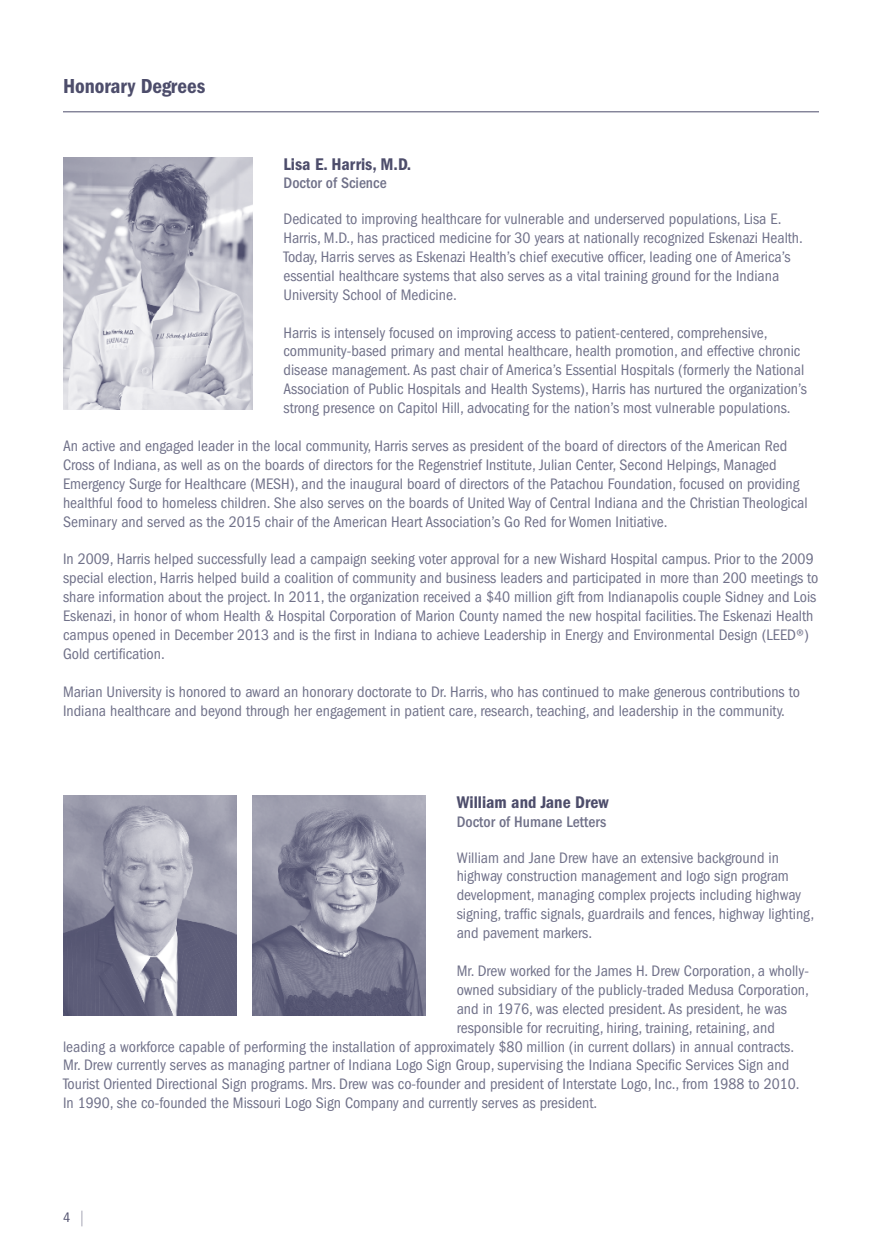
<style>
.page{position:relative;width:882px;height:1260px;background:#fff}
.page>*{position:absolute;margin:0;border:0;box-sizing:border-box;transform-origin:0 0}
.t1{font:21px "ITC Franklin Gothic Std Dm Cd";color:#4d4d6b}
.t2{font:17.5px "ITC Franklin Gothic Std Dm Cd";color:#4d4d6b}
.t3{font:condensed 15.75px/18.9px "ITC Franklin Gothic Std";color:#707189}
.t4{font:500 condensed 15.75px "ITC Franklin Gothic Std";color:#707189}
.t5{font:condensed 14px "ITC Franklin Gothic Std";color:#4d4d6b}
</style>
<div class="page">
<svg style="left:81px;top:1211px;width:1px;height:15px"></svg>
<hr style="left:63px;top:111px;width:756px;height:1px;background:#4d4d6b">
<img style="left:63px;top:158px;width:189px;height:252px">
<img style="left:63px;top:795px;width:173px;height:221px">
<img style="left:252px;top:795px;width:173px;height:221px">
<h1 class="t1" style="left:63px;top:74px;width:144px">Honorary Degrees</h1>
<p class="t2" style="left:284px;top:154px;width:129px">Lisa E. Harris, M.D.</p>
<p class="t4" style="left:284px;top:174px;width:105px">Doctor of Science</p>
<p class="t3" style="left:284px;top:210px;width:521px">Dedicated to improving healthcare for vulnerable and underserved populations, Lisa E.<br>Harris, M.D., has practiced medicine for 30 years at nationally recognized Eskenazi Health.<br>Today, Harris serves as Eskenazi Health’s chief executive officer, leading one of America’s essential healthcare systems that also serves as a vital training ground for the Indiana University School of Medicine.</p>
<p class="t3" style="left:284px;top:323px;width:525px">Harris is intensely focused on improving access to patient-centered, comprehensive, community-based primary and mental healthcare, health promotion, and effective chronic disease management. As past chair of America’s Essential Hospitals (formerly the National Association of Public Hospitals and Health Systems), Harris has nurtured the organization’s strong presence on Capitol Hill, advocating for the nation’s most vulnerable populations.</p>
<p class="t3" style="left:63px;top:436px;width:746px">An active and engaged leader in the local community, Harris serves as president of the board of directors of the American Red Cross of Indiana, as well as on the boards of directors for the Regenstrief Institute, Julian Center, Second Helpings, Managed Emergency Surge for Healthcare (MESH), and the inaugural board of directors of the Patachou Foundation, focused on providing healthful food to homeless children. She also serves on the boards of United Way of Central Indiana and the Christian Theological Seminary and served as the 2015 chair of the American Heart Association’s Go Red for Women Initiative.</p>
<p class="t3" style="left:63px;top:550px;width:757px">In 2009, Harris helped successfully lead a campaign seeking voter approval for a new Wishard Hospital campus. Prior to the 2009 special election, Harris helped build a coalition of community and business leaders and participated in more than 200 meetings to share information about the project. In 2011, the organization received a $40 million gift from Indianapolis couple Sidney and Lois Eskenazi, in honor of whom Health &amp; Hospital Corporation of Marion County named the new hospital facilities. The Eskenazi Health campus opened in December 2013 and is the first in Indiana to achieve Leadership in Energy and Environmental Design (LEED®)<br>Gold certification.</p>
<p class="t3" style="left:63px;top:682px;width:738px">Marian University is honored to award an honorary doctorate to Dr. Harris, who has continued to make generous contributions to<br>Indiana healthcare and beyond through her engagement in patient care, research, teaching, and leadership in the community.</p>
<p class="t2" style="left:457px;top:792px;width:153px">William and Jane Drew</p>
<p class="t4" style="left:457px;top:813px;width:151px">Doctor of Humane Letters</p>
<p class="t3" style="left:457px;top:848px;width:359px">William and Jane Drew have an extensive background in highway construction management and logo sign program development, managing complex projects including highway signing, traffic signals, guardrails and fences, highway lighting, and pavement markers.</p>
<p class="t3" style="left:457px;top:961px;width:354px">Mr. Drew worked for the James H. Drew Corporation, a wholly-</p>
<p class="t3" style="left:457px;top:980px;width:354px">owned subsidiary of the publicly-traded Medusa Corporation,</p>
<p class="t3" style="left:457px;top:999px;width:332px">and in 1976, was elected president. As president, he was</p>
<p class="t3" style="left:457px;top:1018px;width:320px">responsible for recruiting, hiring, training, retaining, and</p>
<p class="t3" style="left:63px;top:1037px;width:733px">leading a workforce capable of performing the installation of approximately $80 million (in current dollars) in annual contracts.</p>
<p class="t3" style="left:63px;top:1056px;width:728px">Mr. Drew currently serves as managing partner of Indiana Logo Sign Group, supervising the Indiana Specific Services Sign and</p>
<p class="t3" style="left:63px;top:1075px;width:738px">Tourist Oriented Directional Sign programs. Mrs. Drew was co-founder and president of Interstate Logo, Inc., from 1988 to 2010.</p>
<p class="t3" style="left:63px;top:1094px;width:536px">In 1990, she co-founded the Missouri Logo Sign Company and currently serves as president.</p>
<p class="t5" style="left:63px;top:1210px;width:9px">4</p>
</div>
